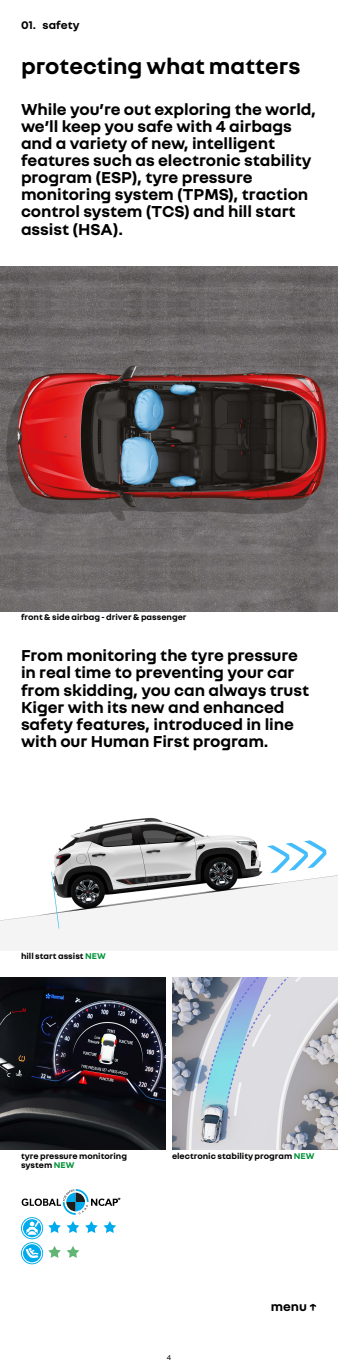
<style>
.page{position:relative;width:338px;height:1370px;background:#fff}
.page>*{position:absolute;margin:0;border:0;box-sizing:border-box;transform-origin:0 0}
.t1{font:700 23.7px "Nouvel R";color:#000}
.t2{font:700 17.1px/17.1px "Nouvel R";letter-spacing:-.005em;color:#000}
.t3{font:700 13.5px "Nouvel R";color:#000}
.t4{font:700 12px "Nouvel R";color:#000}
.t5{font:700 9px/9px "Nouvel R";color:#000}
.t6{font:7.5px "Nouvel R";color:#000}
.t7{font:700 6.75px "Nouvel R";color:#000}
.s1{color:#009338}
</style>
<div class="page">
<img style="left:0;top:266px;width:338px;height:345px">
<img style="left:0;top:817px;width:338px;height:133px">
<img style="left:0;top:977px;width:166px;height:172px">
<img style="left:172px;top:977px;width:165px;height:172px">
<svg style="left:21px;top:1242px;width:22px;height:22px"></svg>
<svg style="left:22px;top:1189px;width:96px;height:74px"></svg>
<p class="t4" style="left:21px;top:17px;width:60px">01. safety</p>
<h1 class="t1" style="left:21px;top:51px;width:280px">protecting what matters</h1>
<p class="t2" style="left:21px;top:100px;width:296px">While you’re out exploring the world, we’ll keep you safe with 4 airbags and a variety of new, intelligent features such as electronic stability program (ESP), tyre pressure monitoring system (TPMS), traction control system (TCS) and hill start assist (HSA).</p>
<p class="t5" style="left:21px;top:612px;width:167px">front &amp; side airbag - driver &amp; passenger</p>
<p class="t2" style="left:21px;top:646px;width:289px">From monitoring the tyre pressure in real time to preventing your car from skidding, you can always trust Kiger with its new and enhanced safety features, introduced in line with our Human First program.</p>
<p class="t5" style="left:21px;top:951px;width:86px">hill start assist <span class="s1">NEW</span></p>
<p class="t5" style="left:21px;top:1151px;width:107px">tyre pressure monitoring system <span class="s1">NEW</span></p>
<p class="t5" style="left:172px;top:1151px;width:144px">electronic stability program <span class="s1">NEW</span></p>
<p class="t7" style="left:118px;top:1195px;width:4px">*</p>
<p class="t6" style="left:167px;top:1352px;width:6px">4</p>
<p class="t3" style="left:270px;top:1297px;width:48px">menu ↑</p>
</div>
